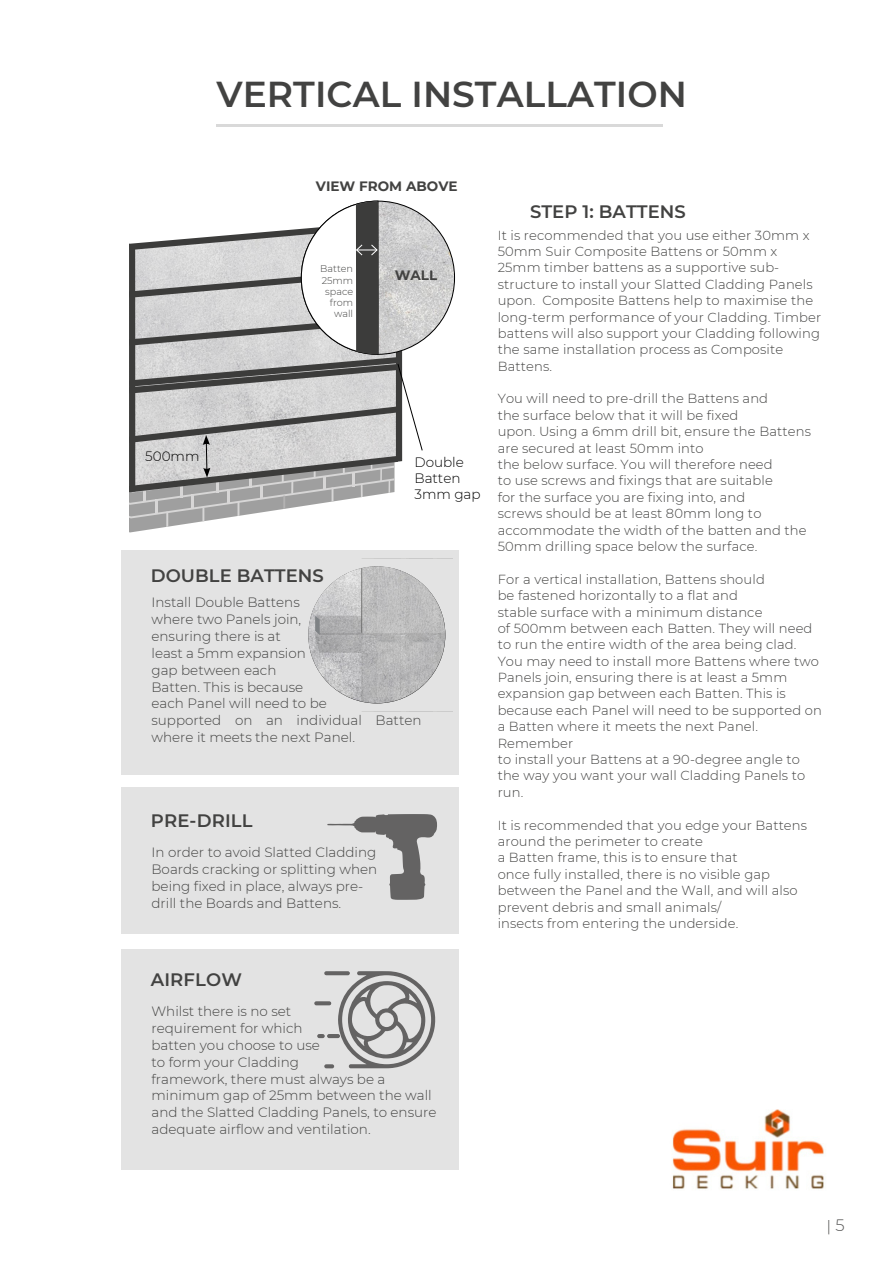
<style>
.page{position:relative;width:893px;height:1264px;background:#fff}
.page>*{position:absolute;margin:0;border:0;box-sizing:border-box;transform-origin:0 0}
.t1{font:600 36px "Montserrat";color:#424241}
.t2{font:600 18px "Montserrat";color:#424241}
.t3{font:300 16.5px "Montserrat";color:#575756}
.t4{font:300 13.5px/16.8px "Montserrat";color:#424241}
.t5{font:300 13.5px/15.8px "Montserrat";color:#000}
.t6{font:700 13.5px "Montserrat";color:#424241}
.t7{font:300 13.05px/16.4px "Montserrat";letter-spacing:.01em;color:#424241}
.t8{font:300 9.75px/11.2px "Montserrat";color:#424241;text-align:right}
</style>
<div class="page">
<hr style="left:216px;top:124px;width:446px;height:2px;background:#b8b7b7">
<img style="left:301px;top:201px;width:153px;height:153px;border-radius:50%">
<div style="left:121px;top:949px;width:338px;height:220px;background:#e3e3e3"></div>
<div style="left:121px;top:787px;width:338px;height:147px;background:#e3e3e3"></div>
<div style="left:121px;top:550px;width:338px;height:224px;background:#e3e3e3"></div>
<svg style="left:314px;top:971px;width:121px;height:97px"></svg>
<svg style="left:327px;top:814px;width:110px;height:85px"></svg>
<svg style="left:129px;top:200px;width:294px;height:332px"></svg>
<svg style="left:315px;top:566px;width:131px;height:138px"></svg>
<img style="left:672px;top:1109px;width:152px;height:80px">
<h1 class="t1" style="left:216px;top:72px;width:472px">VERTICAL INSTALLATION</h1>
<p class="t6" style="left:316px;top:178px;width:143px">VIEW FROM ABOVE</p>
<p class="t8" style="left:320px;top:263px;width:34px">Batten<br>25mm space from wall</p>
<p class="t6" style="left:394px;top:267px;width:44px">WALL</p>
<p class="t5" style="left:145px;top:448px;width:56px">500mm</p>
<h2 class="t2" style="left:151px;top:564px;width:174px">DOUBLE BATTENS</h2>
<p class="t5" style="left:414px;top:454px;width:68px">Double<br>Batten<br>3mm gap</p>
<p class="t4" style="left:151px;top:594px;width:271px">Install Double Battens<br>where two Panels join,<br>ensuring there is at<br>least a 5mm expansion<br>gap between each<br>Batten. This is because<br>each Panel will need to be<br>supported on an individual Batten where it meets the next Panel.</p>
<h2 class="t2" style="left:151px;top:809px;width:103px">PRE-DRILL</h2>
<p class="t4" style="left:151px;top:843px;width:227px">In order to avoid Slatted Cladding<br>Boards cracking or splitting when being fixed in place, always pre&shy;drill the Boards and Battens.</p>
<h2 class="t2" style="left:151px;top:968px;width:93px">AIRFLOW</h2>
<p class="t4" style="left:151px;top:1002px;width:286px">Whilst there is no set<br>requirement for which<br>batten you choose to use<br>to form your Cladding<br>framework, there must always be a minimum gap of 25mm between the wall and the Slatted Cladding Panels, to ensure adequate airflow and ventilation.</p>
<h2 class="t2" style="left:530px;top:200px;width:157px">STEP 1: BATTENS</h2>
<p class="t7" style="left:497px;top:227px;width:325px">It is recommended that you use either 30mm x 50mm Suir Composite Battens or 50mm x 25mm timber battens as a supportive sub&shy;structure to install your Slatted Cladding Panels upon. Composite Battens help to maximise the long-term performance of your Cladding. Timber battens will also support your Cladding following the same installation process as Composite Battens.</p>
<p class="t7" style="left:497px;top:390px;width:315px">You will need to pre-drill the Battens and<br>the surface below that it will be fixed<br>upon. Using a 6mm drill bit, ensure the Battens are secured at least 50mm into<br>the below surface. You will therefore need<br>to use screws and fixings that are suitable<br>for the surface you are fixing into, and<br>screws should be at least 80mm long to accommodate the width of the batten and the 50mm drilling space below the surface.</p>
<p class="t7" style="left:497px;top:571px;width:325px">For a vertical installation, Battens should<br>be fastened horizontally to a flat and<br>stable surface with a minimum distance<br>of 500mm between each Batten. They will need to run the entire width of the area being clad.<br>You may need to install more Battens where two Panels join, ensuring there is at least a 5mm expansion gap between each Batten. This is because each Panel will need to be supported on a Batten where it meets the next Panel.<br>Remember<br>to install your Battens at a 90-degree angle to the way you want your wall Cladding Panels to run.</p>
<p class="t7" style="left:497px;top:816px;width:311px">It is recommended that you edge your Battens around the perimeter to create<br>a Batten frame, this is to ensure that<br>once fully installed, there is no visible gap between the Panel and the Wall, and will also prevent debris and small animals/<br>insects from entering the underside.</p>
<p class="t3" style="left:826px;top:1214px;width:20px">| 5</p>
</div>
